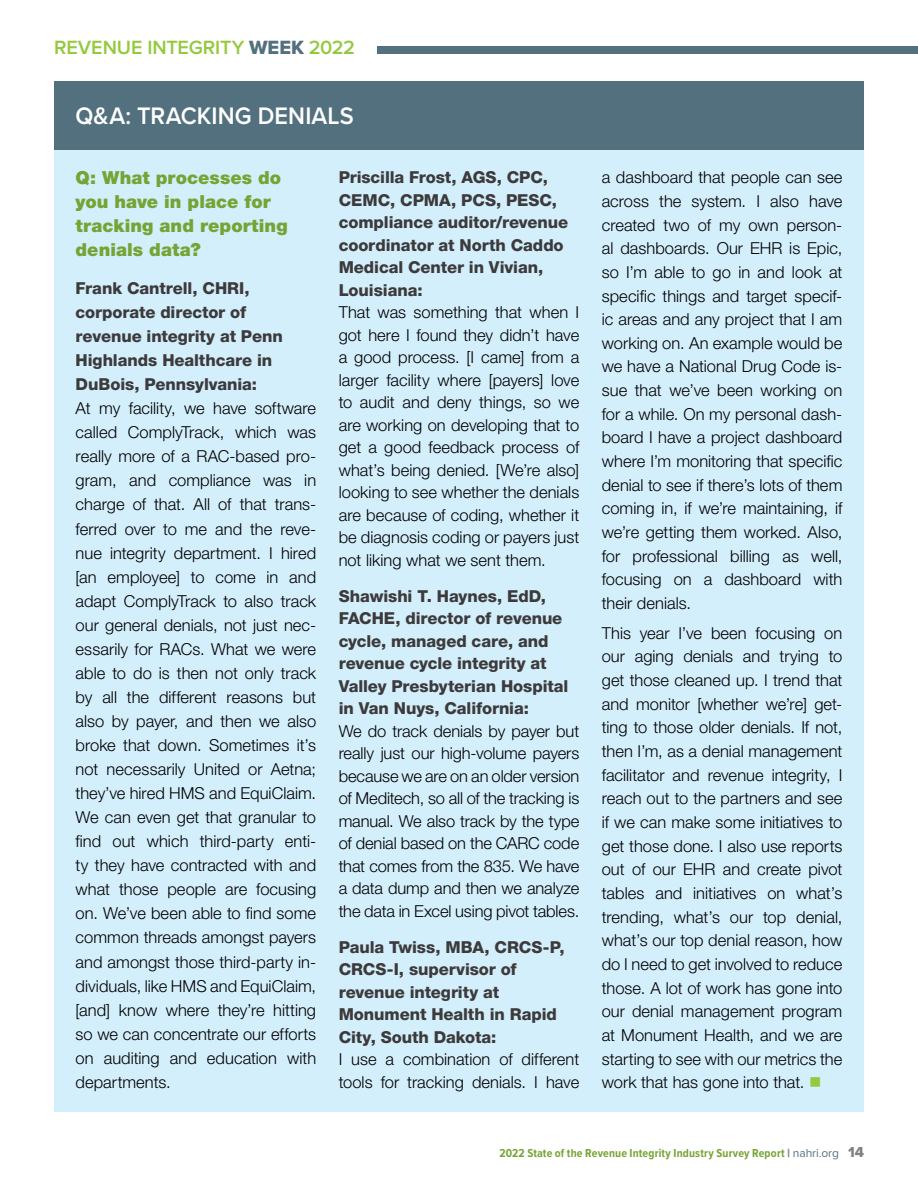
<style>
.page{position:relative;width:918px;height:1188px;background:#fff}
.page>*{position:absolute;margin:0;border:0;box-sizing:border-box;transform-origin:0 0}
.t1{font:600 24.75px "Proxima Nova";letter-spacing:.005em;color:#fff;scale:.95 1}
.t2{font:600 19.8px "Proxima Nova";letter-spacing:-.005em;color:#95c93d}
.t3{font:900 18px/24px "Helvetica Neue LT Std";letter-spacing:.005em;color:#76a434}
.t4{font:300 16.5px/23.7px "Helvetica Neue LT Std";color:#000;text-align:justify}
.t5{font:800 16.5px/22.5px "Helvetica Neue LT Std";letter-spacing:-.005em;color:#3c3a3b}
.t6{font:700 12px "Proxima Nova Cond";letter-spacing:.015em;color:#76a434}
.s1{font-family:"Proxima Nova Extrabld";font-weight:400;color:#53707f}
.s2{color:#95c93d}
.s3{font-weight:900;color:#808285}
.s4{font-family:"Proxima Nova";font-weight:400;color:#53707f}
.s5{font-family:"Proxima Nova Extrabld";font-weight:400;font-size:15px;color:#808285}
</style>
<div class="page">
<div style="left:377px;top:47px;width:541px;height:7px;background:#53707f"></div>
<div style="left:54px;top:81px;width:810px;height:1031px;background:#d4effc"></div>
<div style="left:54px;top:81px;width:810px;height:68px;background:#53707f"></div>
<p class="t2" style="left:54px;top:33px;width:302px">REVENUE INTEGRITY <span class="s1">WEEK</span> 2022</p>
<h1 class="t1" style="left:76px;top:98px;width:294px">Q&amp;A: TRACKING DENIALS</h1>
<p class="t3" style="left:76px;top:166px;width:214px">Q: What processes do you have in place for tracking and reporting denials data?</p>
<p class="t5" style="left:76px;top:276px;width:209px;line-height:24px">Frank Cantrell, CHRI, corporate director of revenue integrity at Penn<br>Highlands Healthcare in<br>DuBois, Pennsylvania:</p>
<p class="t4" style="left:76px;top:396px;width:242px">At my facility, we have software called ComplyTrack, which was really more of a RAC-based pro&shy;gram, and compliance was in charge of that. All of that trans&shy;ferred over to me and the reve&shy;nue integrity department. I hired [an employee] to come in and adapt ComplyTrack to also track our general denials, not just nec&shy;essarily for RACs. What we were able to do is then not only track by all the different reasons but also by payer, and then we also broke that down. Sometimes it’s not necessarily United or Aetna; they’ve hired HMS and EquiClaim.<br>We can even get that granular to find out which third-party enti&shy;ty they have contracted with and what those people are focusing on. We’ve been able to find some common threads amongst payers and amongst those third-party in&shy;dividuals, like HMS and EquiClaim, [and] know where they’re hitting so we can concentrate our efforts on auditing and education with departments.</p>
<p class="t5" style="left:339px;top:166px;width:231px">Priscilla Frost, AGS, CPC,<br>CEMC, CPMA, PCS, PESC, compliance auditor/revenue coordinator at North Caddo<br>Medical Center in Vivian,<br>Louisiana:</p>
<p class="t4" style="left:339px;top:301px;width:242px;line-height:22.5px">That was something that when I got here I found they didn’t have a good process. [I came] from a larger facility where [payers] love to audit and deny things, so we are working on developing that to get a good feedback process of what’s being denied. [We’re also] looking to see whether the denials are because of coding, whether it be diagnosis coding or payers just not liking what we sent them.</p>
<p class="t5" style="left:339px;top:584px;width:231px">Shawishi T. Haynes, EdD,<br>FACHE, director of revenue cycle, managed care, and revenue cycle integrity at<br>Valley Presbyterian Hospital in Van Nuys, California:</p>
<p class="t4" style="left:339px;top:719px;width:242px;line-height:22.5px">We do track denials by payer but really just our high-volume payers because we are on an older version of Meditech, so all of the tracking is manual. We also track by the type of denial based on the CARC code that comes from the 835. We have a data dump and then we analyze the data in Excel using pivot tables.</p>
<p class="t5" style="left:339px;top:936px;width:227px">Paula Twiss, MBA, CRCS-P,<br>CRCS-I, supervisor of revenue integrity at<br>Monument Health in Rapid<br>City, South Dakota:</p>
<p class="t4" style="left:339px;top:1048px;width:242px;line-height:22.5px">I use a combination of different tools for tracking denials. I have</p>
<p class="t4" style="left:602px;top:165px;width:242px">a dashboard that people can see across the system. I also have created two of my own person&shy;al dashboards. Our EHR is Epic, so I’m able to go in and look at specific things and target specif&shy;ic areas and any project that I am working on. An example would be we have a National Drug Code is&shy;sue that we’ve been working on for a while. On my personal dash&shy;board I have a project dashboard where I’m monitoring that specific denial to see if there’s lots of them coming in, if we’re maintaining, if we’re getting them worked. Also, for professional billing as well, focusing on a dashboard with their denials.</p>
<p class="t4" style="left:602px;top:621px;width:242px">This year I’ve been focusing on our aging denials and trying to get those cleaned up. I trend that and monitor [whether we’re] get&shy;ting to those older denials. If not, then I’m, as a denial management facilitator and revenue integrity, I reach out to the partners and see if we can make some initiatives to get those done. I also use reports out of our EHR and create pivot tables and initiatives on what’s trending, what’s our top denial, what’s our top denial reason, how do I need to get involved to reduce those. A lot of work has gone into our denial management program at Monument Health, and we are starting to see with our metrics the work that has gone into that. <span class="s2">■</span></p>
<p class="t6" style="left:499px;top:1145px;width:366px">2022 State of the Revenue Integrity Industry Survey Report <span class="s3">|</span> <span class="s4">nahri.org</span> <span class="s5">14</span></p>
</div>
